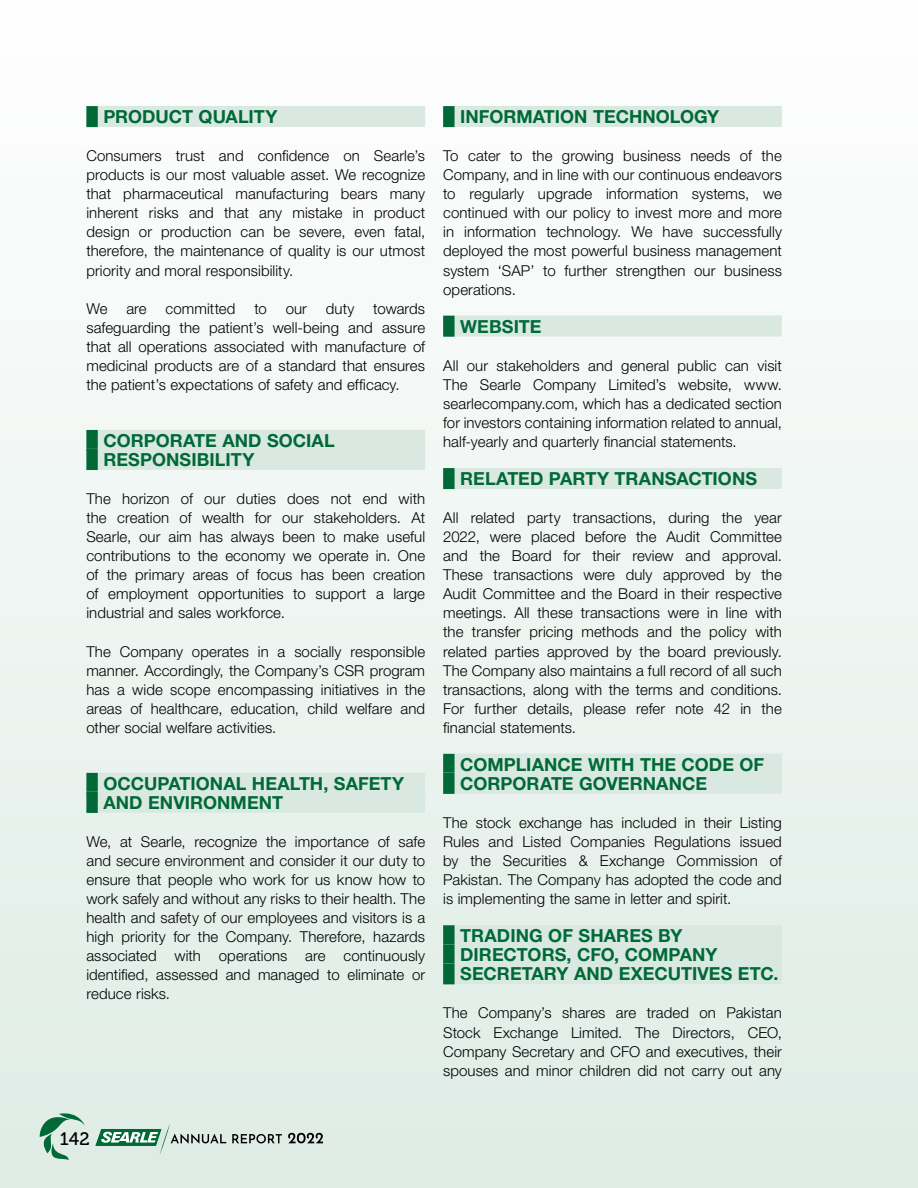
<style>
.page{position:relative;width:918px;height:1188px;background:#fff}
.page>*{position:absolute;margin:0;border:0;box-sizing:border-box;transform-origin:0 0}
.t1{font:700 18px/19px "Helvetica Neue LT Std";letter-spacing:.005em;color:#006937}
.t2{font:18px "Museo 500";color:#000}
.t3{font:300 15px/19px "Helvetica Neue LT Std";letter-spacing:.005em;color:#000;text-align:justify}
</style>
<div class="page">
<div style="left:0;top:0;width:918px;height:1188px;background:linear-gradient(to bottom,#fefefe,#dfece6)"></div>
<svg style="left:232px;top:1134px;width:50px;height:9px"></svg>
<svg style="left:288px;top:1133px;width:35px;height:10px"></svg>
<svg style="left:95px;top:1123px;width:131px;height:33px;background:#b4cfc2"></svg>
<svg style="left:40px;top:1109px;width:45px;height:51px;background:#abcdbd"></svg>
<div style="left:86px;top:106px;width:339px;height:21px;background:#d9e9e1"></div>
<div style="left:86px;top:106px;width:12px;height:21px;background:#006937"></div>
<div style="left:86px;top:430px;width:339px;height:21px;background:#d9e9e1"></div>
<div style="left:86px;top:430px;width:12px;height:21px;background:#006937"></div>
<div style="left:86px;top:449px;width:339px;height:21px;background:#d9e9e1"></div>
<div style="left:86px;top:449px;width:12px;height:21px;background:#006937"></div>
<div style="left:86px;top:773px;width:339px;height:21px;background:#d9e9e1"></div>
<div style="left:86px;top:773px;width:12px;height:21px;background:#006937"></div>
<div style="left:86px;top:792px;width:339px;height:21px;background:#d9e9e1"></div>
<div style="left:86px;top:792px;width:12px;height:21px;background:#006937"></div>
<div style="left:443px;top:106px;width:339px;height:21px;background:#d9e9e1"></div>
<div style="left:443px;top:106px;width:12px;height:21px;background:#006937"></div>
<div style="left:443px;top:316px;width:339px;height:21px;background:#d9e9e1"></div>
<div style="left:443px;top:316px;width:12px;height:21px;background:#006937"></div>
<div style="left:443px;top:468px;width:339px;height:21px;background:#d9e9e1"></div>
<div style="left:443px;top:468px;width:12px;height:21px;background:#006937"></div>
<div style="left:443px;top:754px;width:339px;height:21px;background:#d9e9e1"></div>
<div style="left:443px;top:754px;width:12px;height:21px;background:#006937"></div>
<div style="left:443px;top:773px;width:339px;height:21px;background:#d9e9e1"></div>
<div style="left:443px;top:773px;width:12px;height:21px;background:#006937"></div>
<div style="left:443px;top:925px;width:339px;height:21px;background:#d9e9e1"></div>
<div style="left:443px;top:925px;width:12px;height:21px;background:#006937"></div>
<div style="left:443px;top:944px;width:339px;height:21px;background:#d9e9e1"></div>
<div style="left:443px;top:944px;width:12px;height:21px;background:#006937"></div>
<div style="left:443px;top:963px;width:339px;height:21px;background:#d9e9e1"></div>
<div style="left:443px;top:963px;width:12px;height:21px;background:#006937"></div>
<p class="t1" style="left:103px;top:107px;width:176px">PRODUCT QUALITY</p>
<p class="t3" style="left:86px;top:146px;width:340px">Consumers trust and confidence on Searle’s products is our most valuable asset. We recognize that pharmaceutical manufacturing bears many inherent risks and that any mistake in product design or production can be severe, even fatal, therefore, the maintenance of quality is our utmost priority and moral responsibility.</p>
<p class="t3" style="left:86px;top:298px;width:23px">We</p>
<p class="t3" style="left:126px;top:298px;width:22px">are</p>
<p class="t3" style="left:166px;top:298px;width:71px">committed</p>
<p class="t3" style="left:254px;top:298px;width:14px">to</p>
<p class="t3" style="left:286px;top:298px;width:23px">our</p>
<p class="t3" style="left:326px;top:298px;width:30px">duty</p>
<p class="t3" style="left:86px;top:298px;width:340px;text-indent:287px">towards safeguarding the patient’s well-being and assure that all operations associated with manufacture of medicinal products are of a standard that ensures the patient’s expectations of safety and efficacy.</p>
<p class="t1" style="left:103px;top:431px;width:233px">CORPORATE AND SOCIAL<br>RESPONSIBILITY</p>
<p class="t3" style="left:86px;top:489px;width:340px">The horizon of our duties does not end with the creation of wealth for our stakeholders. At Searle, our aim has always been to make useful contributions to the economy we operate in. One of the primary areas of focus has been creation of employment opportunities to support a large industrial and sales workforce.</p>
<p class="t3" style="left:86px;top:641px;width:340px">The Company operates in a socially responsible manner. Accordingly, the Company’s CSR program has a wide scope encompassing initiatives in the areas of healthcare, education, child welfare and other social welfare activities.</p>
<p class="t1" style="left:103px;top:774px;width:302px">OCCUPATIONAL HEALTH, SAFETY<br>AND ENVIRONMENT</p>
<p class="t3" style="left:86px;top:832px;width:340px">We, at Searle, recognize the importance of safe and secure environment and consider it our duty to ensure that people who work for us know how to work safely and without any risks to their health. The health and safety of our employees and visitors is a high priority for the Company. Therefore, hazards associated with operations are continuously identified, assessed and managed to eliminate or reduce risks.</p>
<p class="t1" style="left:460px;top:107px;width:261px">INFORMATION TECHNOLOGY</p>
<p class="t3" style="left:443px;top:146px;width:340px">To cater to the growing business needs of the Company, and in line with our continuous endeavors to regularly upgrade information systems, we continued with our policy to invest more and more in information technology. We have successfully deployed the most powerful business management system ‘SAP’ to further strengthen our business operations.</p>
<p class="t1" style="left:460px;top:316px;width:83px">WEBSITE</p>
<p class="t3" style="left:443px;top:356px;width:340px">All our stakeholders and general public can visit The Searle Company Limited’s website, www. searlecompany.com, which has a dedicated section for investors containing information related to annual, half-yearly and quarterly financial statements.</p>
<p class="t1" style="left:460px;top:469px;width:298px">RELATED PARTY TRANSACTIONS</p>
<p class="t3" style="left:443px;top:508px;width:340px">All related party transactions, during the year 2022, were placed before the Audit Committee and the Board for their review and approval.<br>These transactions were duly approved by the Audit Committee and the Board in their respective meetings. All these transactions were in line with the transfer pricing methods and the policy with related parties approved by the board previously.<br>The Company also maintains a full record of all such transactions, along with the terms and conditions.<br>For further details, please refer note 42 in the financial statements.</p>
<p class="t1" style="left:460px;top:755px;width:306px">COMPLIANCE WITH THE CODE OF<br>CORPORATE GOVERNANCE</p>
<p class="t3" style="left:443px;top:813px;width:340px">The stock exchange has included in their Listing Rules and Listed Companies Regulations issued by the Securities &amp; Exchange Commission of Pakistan. The Company has adopted the code and is implementing the same in letter and spirit.</p>
<p class="t1" style="left:460px;top:926px;width:320px">TRADING OF SHARES BY<br>DIRECTORS, CFO, COMPANY<br>SECRETARY AND EXECUTIVES ETC.</p>
<p class="t3" style="left:443px;top:1003px;width:340px">The Company’s shares are traded on Pakistan Stock Exchange Limited. The Directors, CEO, Company Secretary and CFO and executives, their spouses and minor children did not carry out any</p>
<p class="t2" style="left:60px;top:1128px;width:31px">142</p>
</div>
